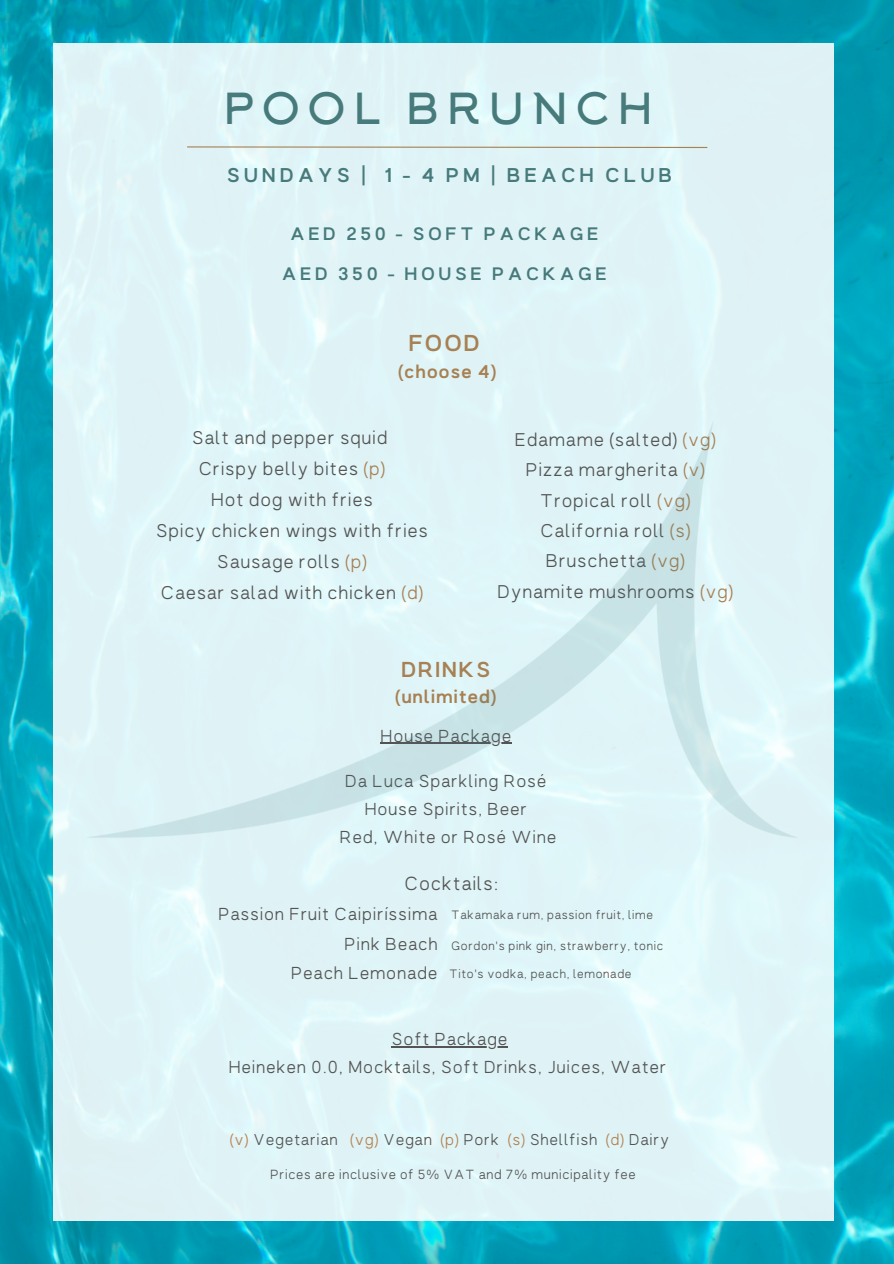
<style>
.page{position:relative;width:894px;height:1264px;background:#fff}
.page>*{position:absolute;margin:0;border:0;box-sizing:border-box;transform-origin:0 0}
.t1{font:42px "Arkhip";letter-spacing:.16em;color:#477a7b}
.t2{font:700 22.95px "Salma Alfasans";color:#a78053}
.t3{font:700 21.6px "Salma Alfasans";color:#a78053}
.t4{font:700 19.95px "Salma Alfasans";letter-spacing:.125em;color:#477a7b}
.t5{font:18.9px "Salma Alfasans";color:#545454}
.t6{font:18.3px/31px "Salma Alfasans";color:#545454;text-align:center}
.t7{font:700 18.3px "Salma Alfasans";color:#a78053}
.t8{font:700 18px/39.5px "Salma Alfasans";letter-spacing:.125em;color:#477a7b;text-align:center}
.t9{font:17.25px/28.2px "Salma Alfasans";color:#545454;text-align:center}
.t10{font:15.6px "Salma Alfasans";color:#545454}
.t11{font:13.2px "Salma Alfasans";color:#545454}
.t12{font:12.15px "Salma Alfasans";color:#545454}
.s1{color:#a78053}
.s2{font-size:17.25px}
.s3{color:#b58150}
</style>
<div class="page">
<img style="left:0;top:0;width:893px;height:1263px">
<div style="left:54px;top:43px;width:779px;height:1177px;background:#dff4f7"></div>
<svg style="left:187px;top:146px;width:521px;height:3px"></svg>
<hr style="left:391px;top:1046px;width:116px;height:1px;background:#545454">
<img style="left:85px;top:421px;width:711px;height:417px">
<h1 class="t1" style="left:223px;top:88px;width:432px">POOL BRUNCH</h1>
<p class="t4" style="left:226px;top:164px;width:448px">SUNDAYS | 1 - 4 PM | BEACH CLUB</p>
<p class="t8" style="left:281px;top:215px;width:327px">AED 250 - SOFT PACKAGE<br>AED 350 - HOUSE PACKAGE</p>
<p class="t2" style="left:408px;top:330px;width:74px">FOOD</p>
<p class="t7" style="left:397px;top:361px;width:100px">(choose 4)</p>
<p class="t6" style="left:155px;top:423px;width:274px">Salt and pepper squid<br>Crispy belly bites <span class="s1">(p)<br></span>Hot dog with fries<br>Spicy chicken wings with fries<br>Sausage rolls <span class="s1">(p)<br></span>Caesar salad with chicken <span class="s1">(d)</span></p>
<p class="t6" style="left:496px;top:425px;width:238px;line-height:30.5px">Edamame (salted) <span class="s1">(vg)<br></span>Pizza margherita <span class="s1">(v)<br></span>Tropical roll <span class="s1">(vg)<br></span>California roll <span class="s1">(s)<br></span>Bruschetta <span class="s1">(vg)<br></span>Dynamite mushrooms <span class="s1">(vg)</span></p>
<p class="t3" style="left:400px;top:657px;width:92px">DRINKS</p>
<p class="t7" style="left:395px;top:686px;width:103px">(unlimited)</p>
<p class="t9" style="left:380px;top:722px;width:133px">House Package</p>
<p class="t9" style="left:344px;top:767px;width:197px">Da Luca Sparkling Rosé</p>
<p class="t9" style="left:364px;top:795px;width:165px">House Spirits, Beer</p>
<p class="t9" style="left:339px;top:824px;width:219px">Red, White or Rosé Wine</p>
<p class="t5" style="left:404px;top:872px;width:96px">Cocktails:</p>
<p class="t12" style="left:218px;top:908px;width:437px"><span class="s2">Passion Fruit Caipiríssima</span> Takamaka rum, passion fruit, lime</p>
<p class="t12" style="left:344px;top:938px;width:321px"><span class="s2">Pink Beach</span> Gordon's pink gin, strawberry, tonic</p>
<p class="t12" style="left:290px;top:966px;width:342px"><span class="s2">Peach Lemonade</span> Tito's vodka, peach, lemonade</p>
<p class="t9" style="left:228px;top:1025px;width:440px">Soft Package<br>Heineken 0.0, Mocktails, Soft Drinks, Juices, Water</p>
<p class="t10" style="left:229px;top:1130px;width:441px"><span class="s3">(v)</span> Vegetarian <span class="s3">(vg)</span> Vegan <span class="s3">(p)</span> Pork <span class="s3">(s)</span> Shellfish <span class="s3">(d)</span> Dairy</p>
<p class="t11" style="left:270px;top:1166px;width:367px">Prices are inclusive of 5% VAT and 7% municipality fee</p>
</div>
